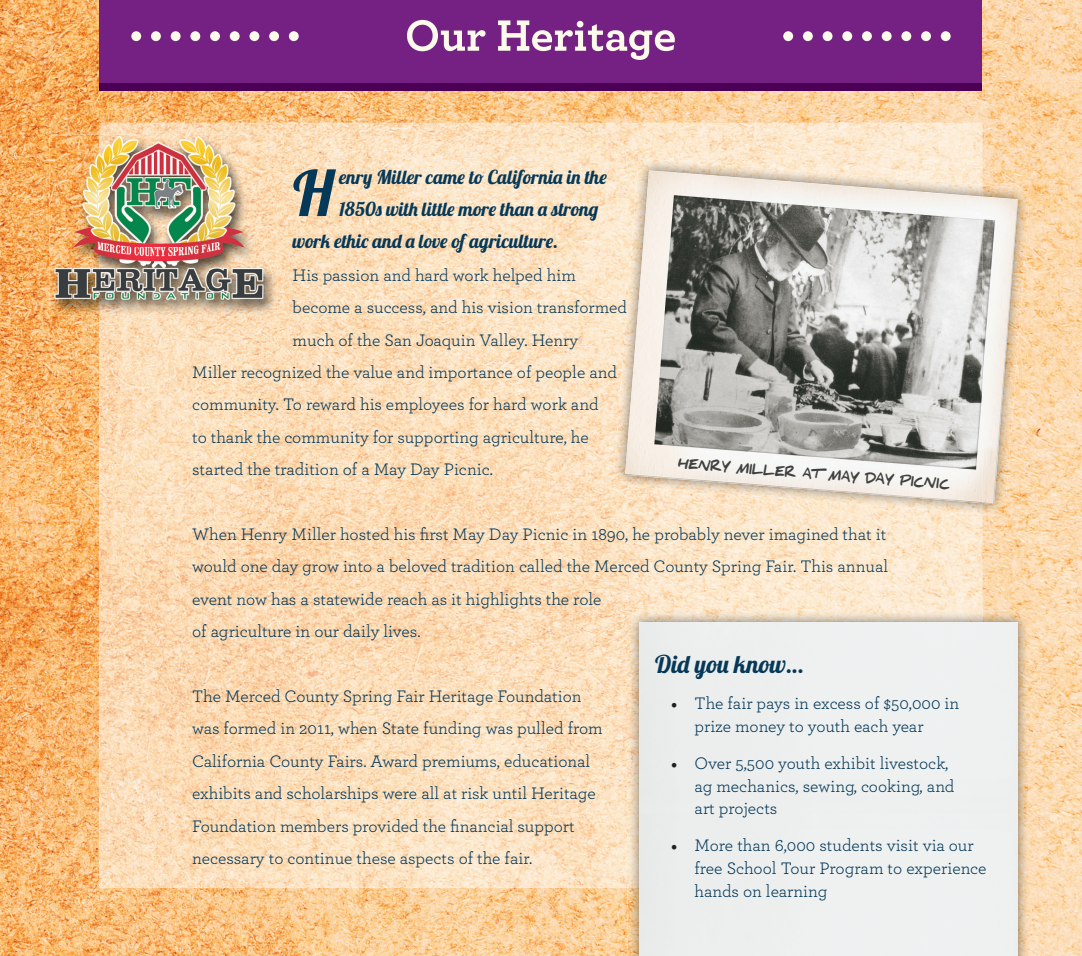
<style>
.page{position:relative;width:1082px;height:956px;background:#fff}
.page>*{position:absolute;margin:0;border:0;box-sizing:border-box;transform-origin:0 0}
.t1{font:62.48px "Lobster 1.4";color:#063858}
.t2{font:24.5px "Lobster 1.4";color:#063858}
.t3{font:19.25px "Lobster 1.4";color:#063858}
.t4{font:17.5px/32.4px "Archer";color:#063858}
.t5{font:900 11.9px "Daniel";color:#3f4041}
.s1{font-family:"Minion Pro";color:#231f20}
</style>
<div class="page">
<img style="left:0;top:0;width:1082px;height:956px">
<div style="left:100px;top:0;width:882px;height:83px;background:#752183"></div>
<div style="left:100px;top:83px;width:882px;height:8px;background:#4c0055"></div>
<div style="left:131px;top:31px;width:10px;height:10px;background:#fcfaeb;border-radius:50%"></div>
<div style="left:151px;top:31px;width:10px;height:10px;background:#fcfaeb;border-radius:50%"></div>
<div style="left:171px;top:31px;width:10px;height:10px;background:#fcfaeb;border-radius:50%"></div>
<div style="left:190px;top:31px;width:10px;height:10px;background:#fcfaeb;border-radius:50%"></div>
<div style="left:210px;top:31px;width:10px;height:10px;background:#fcfaeb;border-radius:50%"></div>
<div style="left:230px;top:31px;width:10px;height:10px;background:#fcfaeb;border-radius:50%"></div>
<div style="left:249px;top:31px;width:10px;height:10px;background:#fcfaeb;border-radius:50%"></div>
<div style="left:269px;top:31px;width:10px;height:10px;background:#fcfaeb;border-radius:50%"></div>
<div style="left:289px;top:31px;width:10px;height:10px;background:#fcfaeb;border-radius:50%"></div>
<div style="left:783px;top:31px;width:10px;height:10px;background:#fcfaeb;border-radius:50%"></div>
<div style="left:803px;top:31px;width:9px;height:10px;background:#fcfaeb;border-radius:50%"></div>
<div style="left:822px;top:31px;width:10px;height:10px;background:#fcfaeb;border-radius:50%"></div>
<div style="left:842px;top:31px;width:10px;height:10px;background:#fcfaeb;border-radius:50%"></div>
<div style="left:862px;top:31px;width:10px;height:10px;background:#fcfaeb;border-radius:50%"></div>
<div style="left:881px;top:31px;width:10px;height:10px;background:#fcfaeb;border-radius:50%"></div>
<div style="left:901px;top:31px;width:10px;height:10px;background:#fcfaeb;border-radius:50%"></div>
<div style="left:921px;top:31px;width:10px;height:10px;background:#fcfaeb;border-radius:50%"></div>
<div style="left:940px;top:31px;width:10px;height:10px;background:#fcfaeb;border-radius:50%"></div>
<svg style="left:407px;top:20px;width:78px;height:31px"></svg>
<svg style="left:498px;top:20px;width:177px;height:40px"></svg>
<img style="left:100px;top:123px;width:882px;height:58px">
<img style="left:276px;top:181px;width:353px;height:471px">
<img style="left:100px;top:316px;width:176px;height:571px">
<img style="left:629px;top:514px;width:353px;height:96px">
<img style="left:275px;top:652px;width:352px;height:235px">
<img style="left:293px;top:300px;width:320px;height:16px">
<img style="left:627px;top:610px;width:401px;height:346px">
<img style="left:627px;top:610px;width:355px;height:277px">
<div style="left:639px;top:622px;width:378px;height:334px;background:#edf0ef"></div>
<img style="left:49px;top:135px;width:228px;height:181px">
<img style="left:53px;top:137px;width:212px;height:165px">
<img style="left:982px;top:185px;width:48px;height:331px">
<img style="left:613px;top:158px;width:369px;height:356px">
<img style="left:982px;top:196px;width:36px;height:308px">
<img style="left:625px;top:170px;width:357px;height:333px">
<svg style="left:0;top:0;width:6px;height:6px"></svg>
<svg style="left:0;top:949px;width:6px;height:7px"></svg>
<svg style="left:1075px;top:0;width:7px;height:6px"></svg>
<svg style="left:1075px;top:949px;width:7px;height:7px"></svg>
<h1 class="t1" style="left:293px;top:153px;width:43px">H</h1>
<p class="t3" style="left:339px;top:164px;width:269px">enry Miller came to California in the</p>
<p class="t3" style="left:339px;top:197px;width:261px">1850s with little more than a strong</p>
<p class="t3" style="left:293px;top:229px;width:267px">work ethic and a love of agriculture.</p>
<p class="t4" style="left:293px;top:258px;width:285px">His passion and hard work helped him</p>
<p class="t4" style="left:293px;top:290px;width:336px">become a success, and his vision transformed</p>
<p class="t4" style="left:293px;top:323px;width:287px">much of the San Joaquin Valley. Henry</p>
<p class="t4" style="left:192px;top:355px;width:426px">Miller recognized the value and importance of people and</p>
<p class="t4" style="left:192px;top:387px;width:408px">community. To reward his employees for hard work and</p>
<p class="t4" style="left:192px;top:420px;width:398px">to thank the community for supporting agriculture, he</p>
<p class="t4" style="left:192px;top:452px;width:302px">started the tradition of a May Day Picnic.</p>
<p class="t5" style="left:679px;top:456px;width:274px;rotate:5deg">HENRY MILLER AT MAY DAY PICNIC</p>
<p class="t4" style="left:192px;top:517px;width:697px">When Henry Miller hosted his first May Day Picnic in 1890, he probably never imagined that it would one day grow into a beloved tradition called the Merced County Spring Fair. This annual event now has a statewide reach as it highlights the role<br>of agriculture in our daily lives.</p>
<p class="t4" style="left:192px;top:679px;width:412px">The Merced County Spring Fair Heritage Foundation was formed in 2011, when State funding was pulled from California County Fairs. Award premiums, educational exhibits and scholarships were all at risk until Heritage Foundation members provided the financial support necessary to continue these aspects of the fair.</p>
<h2 class="t2" style="left:655px;top:648px;width:150px">Did you know…</h2>
<p class="t4" style="left:694px;top:691px;width:266px;line-height:22.8px;text-indent:-24px"><span class="s1">•</span> The fair pays in excess of $50,000 in prize money to youth each year</p>
<p class="t4" style="left:694px;top:751px;width:261px;line-height:22.8px;text-indent:-24px"><span class="s1">•</span> Over 5,500 youth exhibit livestock, ag mechanics, sewing, cooking, and art projects</p>
<p class="t4" style="left:694px;top:833px;width:293px;line-height:22.8px;text-indent:-24px"><span class="s1">•</span> More than 6,000 students visit via our free School Tour Program to experience hands on learning</p>
</div>
